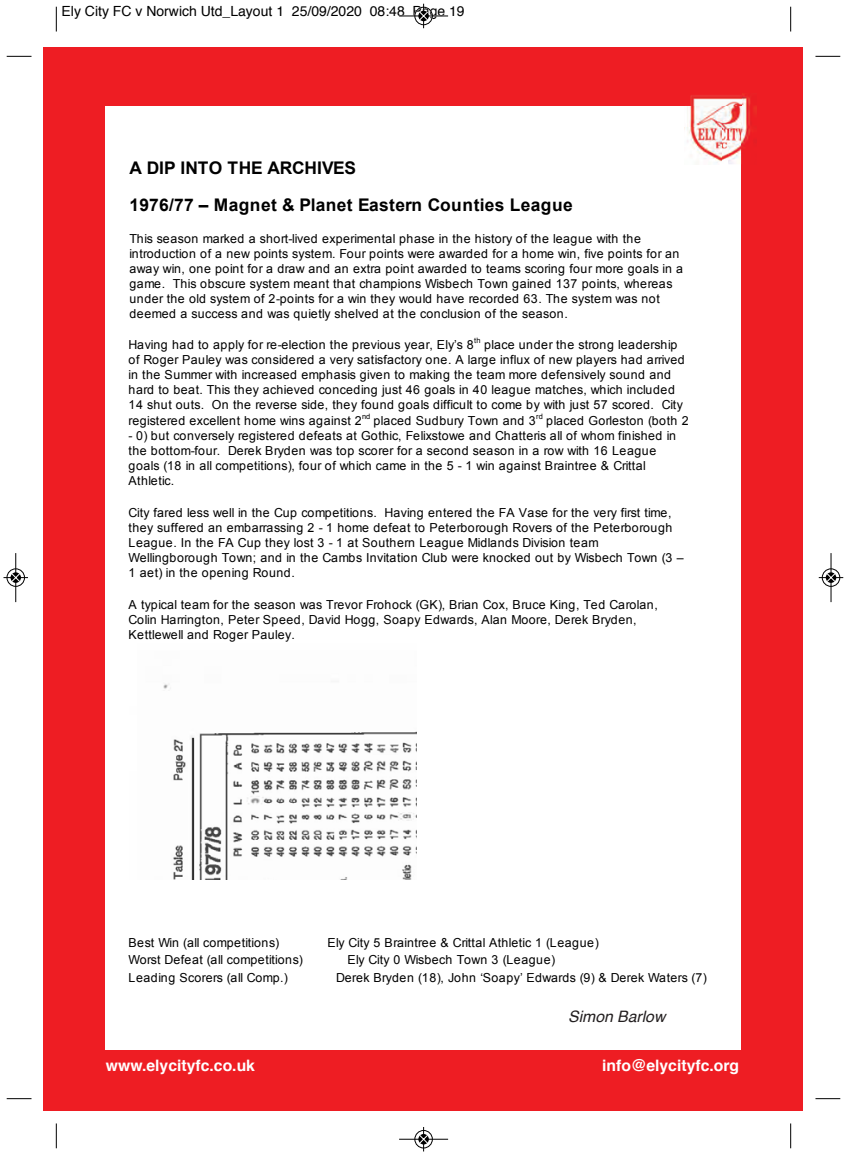
<style>
.page{position:relative;width:847px;height:1155px;background:#fff}
.page>*{position:absolute;margin:0;border:0;box-sizing:border-box;transform-origin:0 0}
.t1{font:700 17.32px/37.3px "Arial";letter-spacing:.015em;color:#000}
.t2{font:700 15.75px "Helvetica";color:#fff}
.t3{font:italic 15.75px "Helvetica";color:#231f20}
.t4{font:14px "Helvetica";color:#000}
.t5{font:12.42px/14.9px "Arial";letter-spacing:.045em;color:#000}
.t6{font:12.42px/14.9px "Arial";letter-spacing:.02em;color:#000}
.t7{font:7.52px "Arial";color:#000}
</style>
<div class="page">
<div style="left:43px;top:47px;width:760px;height:1063px;background:#ee1d23"></div>
<div style="left:106px;top:106px;width:635px;height:942px;background:#fff"></div>
<img style="left:163px;top:684px;width:254px;height:195px">
<img style="left:687px;top:93px;width:70px;height:71px">
<img style="left:721px;top:130px;width:7px;height:34px">
<img style="left:687px;top:128px;width:34px;height:36px">
<svg style="left:56px;top:7px;width:1px;height:25px"></svg>
<svg style="left:7px;top:56px;width:25px;height:1px"></svg>
<svg style="left:790px;top:7px;width:1px;height:25px"></svg>
<svg style="left:815px;top:56px;width:25px;height:1px"></svg>
<svg style="left:56px;top:1123px;width:1px;height:25px"></svg>
<svg style="left:7px;top:1098px;width:25px;height:1px"></svg>
<svg style="left:790px;top:1123px;width:1px;height:25px"></svg>
<svg style="left:815px;top:1098px;width:25px;height:1px"></svg>
<div style="left:414px;top:7px;width:19px;height:18px;border:1px solid #fff;border-radius:50%"></div>
<hr style="left:399px;top:16px;width:49px;height:1px;background:#000">
<div style="left:415px;top:7px;width:17px;height:18px;border:1px solid #000;border-radius:50%"></div>
<svg style="left:419px;top:4px;width:9px;height:24px"></svg>
<div style="left:414px;top:1129px;width:19px;height:19px;border:1px solid #fff;border-radius:50%"></div>
<hr style="left:399px;top:1138px;width:49px;height:1px;background:#000">
<div style="left:415px;top:1130px;width:17px;height:18px;border:1px solid #000;border-radius:50%"></div>
<svg style="left:419px;top:1127px;width:9px;height:24px"></svg>
<div style="left:6px;top:568px;width:19px;height:19px;border:1px solid #fff;border-radius:50%"></div>
<hr style="left:15px;top:553px;width:1px;height:49px;background:#000">
<div style="left:7px;top:568px;width:18px;height:18px;border:1px solid #000;border-radius:50%"></div>
<svg style="left:4px;top:573px;width:24px;height:9px"></svg>
<div style="left:821px;top:568px;width:19px;height:19px;border:1px solid #fff;border-radius:50%"></div>
<hr style="left:831px;top:553px;width:1px;height:49px;background:#000">
<div style="left:822px;top:568px;width:18px;height:18px;border:1px solid #000;border-radius:50%"></div>
<svg style="left:819px;top:573px;width:24px;height:9px"></svg>
<p class="t4" style="left:62px;top:5px;width:405px">Ely City FC v Norwich Utd_Layout 1 25/09/2020 08:48 Page 19</p>
<h1 class="t1" style="left:129px;top:149px;width:445px">A DIP INTO THE ARCHIVES<br>1976/77 – Magnet &amp; Planet Eastern Counties League</h1>
<p class="t5" style="left:129px;top:232px;width:555px">This season marked a short-lived experimental phase in the history of the league with the introduction of a new points system. Four points were awarded for a home win, five points for an away win, one point for a draw and an extra point awarded to teams scoring four more goals in a game. This obscure system meant that champions Wisbech Town gained 137 points, whereas under the old system of 2-points for a win they would have recorded 63. The system was not deemed a success and was quietly shelved at the conclusion of the season.</p>
<p class="t5" style="left:129px;top:337px;width:346px">Having had to apply for re-election the previous year, Ely’s 8</p>
<p class="t7" style="left:474px;top:336px;width:8px">th</p>
<p class="t5" style="left:129px;top:337px;width:558px;text-indent:355px">place under the strong leadership of Roger Pauley was considered a very satisfactory one. A large influx of new players had arrived in the Summer with increased emphasis given to making the team more defensively sound and hard to beat. This they achieved conceding just 46 goals in 40 league matches, which included 14 shut outs. On the reverse side, they found goals difficult to come by with just 57 scored. City</p>
<p class="t5" style="left:129px;top:413px;width:235px">registered excellent home wins against 2</p>
<p class="t7" style="left:362px;top:412px;width:9px">nd</p>
<p class="t5" style="left:373px;top:413px;width:164px">placed Sudbury Town and 3</p>
<p class="t7" style="left:536px;top:412px;width:8px">rd</p>
<p class="t5" style="left:546px;top:413px;width:144px">placed Gorleston (both 2</p>
<p class="t6" style="left:129px;top:428px;width:549px">- 0) but conversely registered defeats at Gothic, Felixstowe and Chatteris all of whom finished in the bottom-four. Derek Bryden was top scorer for a second season in a row with 16 League goals (18 in all competitions), four of which came in the 5 - 1 win against Braintree &amp; Crittal Athletic.</p>
<p class="t5" style="left:129px;top:505px;width:556px">City fared less well in the Cup competitions. Having entered the FA Vase for the very first time, they suffered an embarrassing 2 - 1 home defeat to Peterborough Rovers of the Peterborough League. In the FA Cup they lost 3 - 1 at Southern League Midlands Division team Wellingborough Town; and in the Cambs Invitation Club were knocked out by Wisbech Town (3 – 1 aet) in the opening Round.</p>
<p class="t5" style="left:129px;top:597px;width:531px">A typical team for the season was Trevor Frohock (GK), Brian Cox, Bruce King, Ted Carolan,<br>Colin Harrington, Peter Speed, David Hogg, Soapy Edwards, Alan Moore, Derek Bryden,<br>Kettlewell and Roger Pauley.</p>
<p class="t6" style="left:129px;top:935px;width:152px">Best Win (all competitions)</p>
<p class="t6" style="left:327px;top:935px;width:273px">Ely City 5 Braintree &amp; Crittal Athletic 1 (League)</p>
<p class="t6" style="left:129px;top:952px;width:176px">Worst Defeat (all competitions)</p>
<p class="t6" style="left:347px;top:952px;width:209px">Ely City 0 Wisbech Town 3 (League)</p>
<p class="t5" style="left:129px;top:970px;width:161px">Leading Scorers (all Comp.)</p>
<p class="t5" style="left:336px;top:970px;width:372px">Derek Bryden (18), John ‘Soapy’ Edwards (9) &amp; Derek Waters (7)</p>
<p class="t3" style="left:568px;top:1009px;width:99px">Simon Barlow</p>
<p class="t2" style="left:106px;top:1058px;width:151px">www.elycityfc.co.uk</p>
<p class="t2" style="left:602px;top:1058px;width:139px">info@elycityfc.org</p>
</div>
